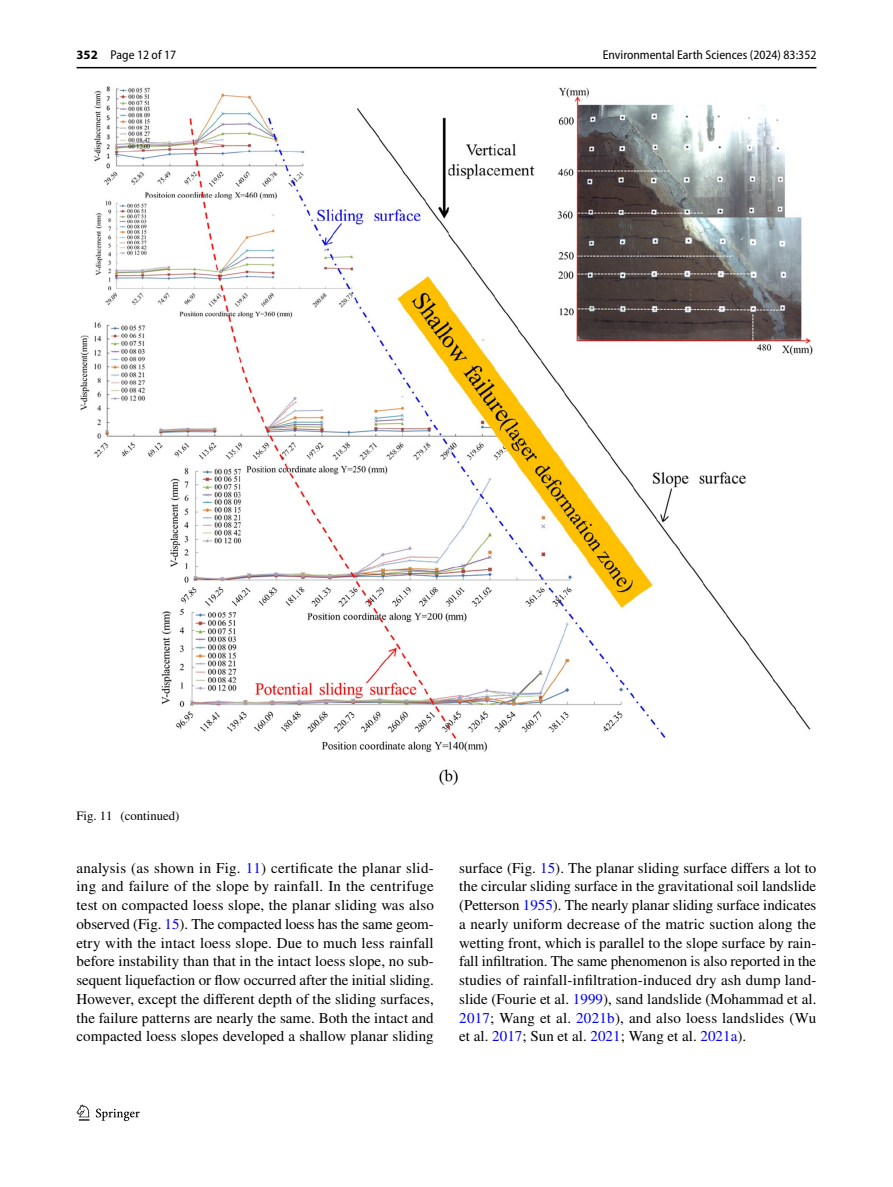
<style>
.page{position:relative;width:893px;height:1187px;background:#fff}
.page>*{position:absolute;margin:0;border:0;box-sizing:border-box;transform-origin:0 0}
.t1{font:15px/18.8px "STIX";letter-spacing:.005em;color:#000;text-align:justify}
.t2{font:semi-condensed 12.75px "Myriad Pro";color:#000}
.t3{font:12.75px "STIX";color:#000}
.s1{font-weight:700;font-stretch:normal}
.s2{color:#00f}
</style>
<div class="page">
<hr style="left:77px;top:67px;width:739px;height:1px;background:#000">
<svg style="left:77px;top:1104px;width:12px;height:16px"></svg>
<svg style="left:96px;top:1108px;width:44px;height:12px"></svg>
<img style="left:81px;top:87px;width:731px;height:697px">
<p class="t2" style="left:77px;top:48px;width:101px"><span class="s1">352</span> Page 12 of 17</p>
<p class="t2" style="left:603px;top:48px;width:215px">Environmental Earth Sciences (2024) 83:352</p>
<p class="t3" style="left:77px;top:806px;width:104px">Fig. 11 (continued)</p>
<p class="t1" style="left:77px;top:859px;width:359px">analysis (as shown in Fig. <span class="s2">11</span>) certificate the planar slid&shy;ing and failure of the slope by rainfall. In the centrifuge test on compacted loess slope, the planar sliding was also observed (Fig. <span class="s2">15</span>). The compacted loess has the same geom&shy;etry with the intact loess slope. Due to much less rainfall before instability than that in the intact loess slope, no sub&shy;sequent liquefaction or flow occurred after the initial sliding.<br>However, except the different depth of the sliding surfaces, the failure patterns are nearly the same. Both the intact and compacted loess slopes developed a shallow planar sliding</p>
<p class="t1" style="left:459px;top:859px;width:359px">surface (Fig. <span class="s2">15</span>). The planar sliding surface differs a lot to the circular sliding surface in the gravitational soil landslide (Petterson <span class="s2">1955</span>). The nearly planar sliding surface indicates a nearly uniform decrease of the matric suction along the wetting front, which is parallel to the slope surface by rain&shy;fall infiltration. The same phenomenon is also reported in the studies of rainfall-infiltration-induced dry ash dump land&shy;slide (Fourie et al. <span class="s2">1999</span>), sand landslide (Mohammad et al.<br><span class="s2">2017</span>; Wang et al. <span class="s2">2021b</span>), and also loess landslides (Wu et al. <span class="s2">2017</span>; Sun et al. <span class="s2">2021</span>; Wang et al. <span class="s2">2021a</span>).</p>
</div>
